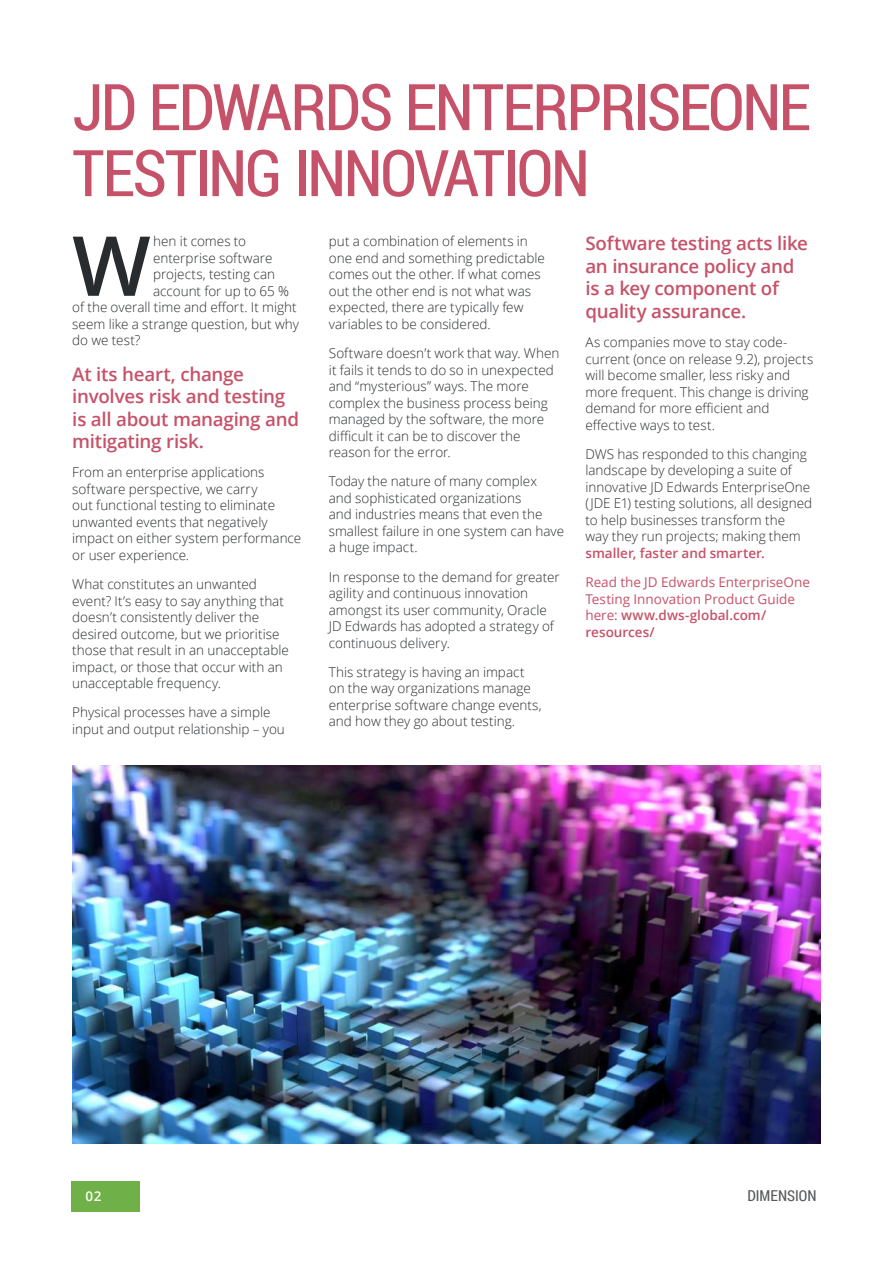
<style>
.page{position:relative;width:893px;height:1263px;background:#fff}
.page>*{position:absolute;margin:0;border:0;box-sizing:border-box;transform-origin:0 0}
.t1{font:600 82.8px "Open Sans";color:#292c2f}
.t2{font:64.5px/66px "Roboto Condensed";letter-spacing:-.04em;color:#c65269}
.t3{font:600 18.75px/22.5px "Open Sans";letter-spacing:-.015em;color:#c65269}
.t4{font:15px "Roboto Condensed";color:#57585a}
.t5{font:300 13.5px/16.5px "Open Sans";color:#292c2f}
.t6{font:13.5px/16.5px "Open Sans";color:#c65269}
.t7{font:600 13.5px "Open Sans";color:#c65269}
.t8{font:600 13.5px "Open Sans";color:#fff}
.s1{font-weight:600}
</style>
<div class="page">
<div style="left:72px;top:1181px;width:68px;height:31px;background:#6fb049"></div>
<img style="left:73px;top:765px;width:748px;height:378px">
<h2 class="t2" style="left:72px;top:72px;width:740px">JD EDWARDS ENTERPRISEONE<br>TESTING INNOVATION</h2>
<h1 class="t1" style="left:72px;top:209px;width:80px">W</h1>
<p class="t5" style="left:153px;top:233px;width:95px">hen it comes to</p>
<p class="t5" style="left:153px;top:249px;width:121px">enterprise software</p>
<p class="t5" style="left:153px;top:266px;width:123px">projects, testing can</p>
<p class="t5" style="left:153px;top:282px;width:137px">account for up to 65 %</p>
<p class="t5" style="left:72px;top:299px;width:226px">of the overall time and effort. It might</p>
<p class="t5" style="left:72px;top:315px;width:228px">seem like a strange question, but why</p>
<p class="t5" style="left:72px;top:332px;width:70px">do we test?</p>
<h3 class="t3" style="left:72px;top:362px;width:228px">At its heart, change involves risk and testing is all about managing and mitigating risk.</h3>
<p class="t5" style="left:72px;top:464px;width:231px">From an enterprise applications software perspective, we carry<br>out functional testing to eliminate unwanted events that negatively impact on either system performance or user experience.</p>
<p class="t5" style="left:72px;top:576px;width:218px">What constitutes an unwanted event? It’s easy to say anything that doesn’t consistently deliver the desired outcome, but we prioritise those that result in an unacceptable impact, or those that occur with an unacceptable frequency.</p>
<p class="t5" style="left:72px;top:704px;width:214px">Physical processes have a simple input and output relationship – you</p>
<p class="t5" style="left:329px;top:233px;width:218px">put a combination of elements in one end and something predictable comes out the other. If what comes out the other end is not what was expected, there are typically few variables to be considered.</p>
<p class="t5" style="left:329px;top:345px;width:232px">Software doesn’t work that way. When it fails it tends to do so in unexpected and “mysterious” ways. The more complex the business process being managed by the software, the more difficult it can be to discover the reason for the error.</p>
<p class="t5" style="left:329px;top:473px;width:237px">Today the nature of many complex<br>and sophisticated organizations<br>and industries means that even the smallest failure in one system can have a huge impact.</p>
<p class="t5" style="left:329px;top:568px;width:232px">In response to the demand for greater agility and continuous innovation amongst its user community, Oracle JD Edwards has adopted a strategy of continuous delivery.</p>
<p class="t5" style="left:329px;top:663px;width:214px">This strategy is having an impact on the way organizations manage enterprise software change events, and how they go about testing.</p>
<h3 class="t3" style="left:585px;top:232px;width:224px">Software testing acts like an insurance policy and is a key component of quality assurance.</h3>
<p class="t5" style="left:585px;top:334px;width:229px">As companies move to stay code&shy;current (once on release 9.2), projects will become smaller, less risky and more frequent. This change is driving demand for more efficient and effective ways to test.</p>
<p class="t5" style="left:585px;top:445px;width:228px">DWS has responded to this changing landscape by developing a suite of innovative JD Edwards EnterpriseOne (JDE E1) testing solutions, all designed to help businesses transform the<br>way they run projects; making them</p>
<p class="t7" style="left:585px;top:544px;width:181px">smaller, faster and smarter.</p>
<p class="t6" style="left:585px;top:574px;width:226px">Read the JD Edwards EnterpriseOne<br>Testing Innovation Product Guide here: <span class="s1">www.dws-global.com/ resources/</span></p>
<p class="t8" style="left:86px;top:1187px;width:17px">02</p>
<p class="t4" style="left:748px;top:1185px;width:70px">DIMENSION</p>
</div>
